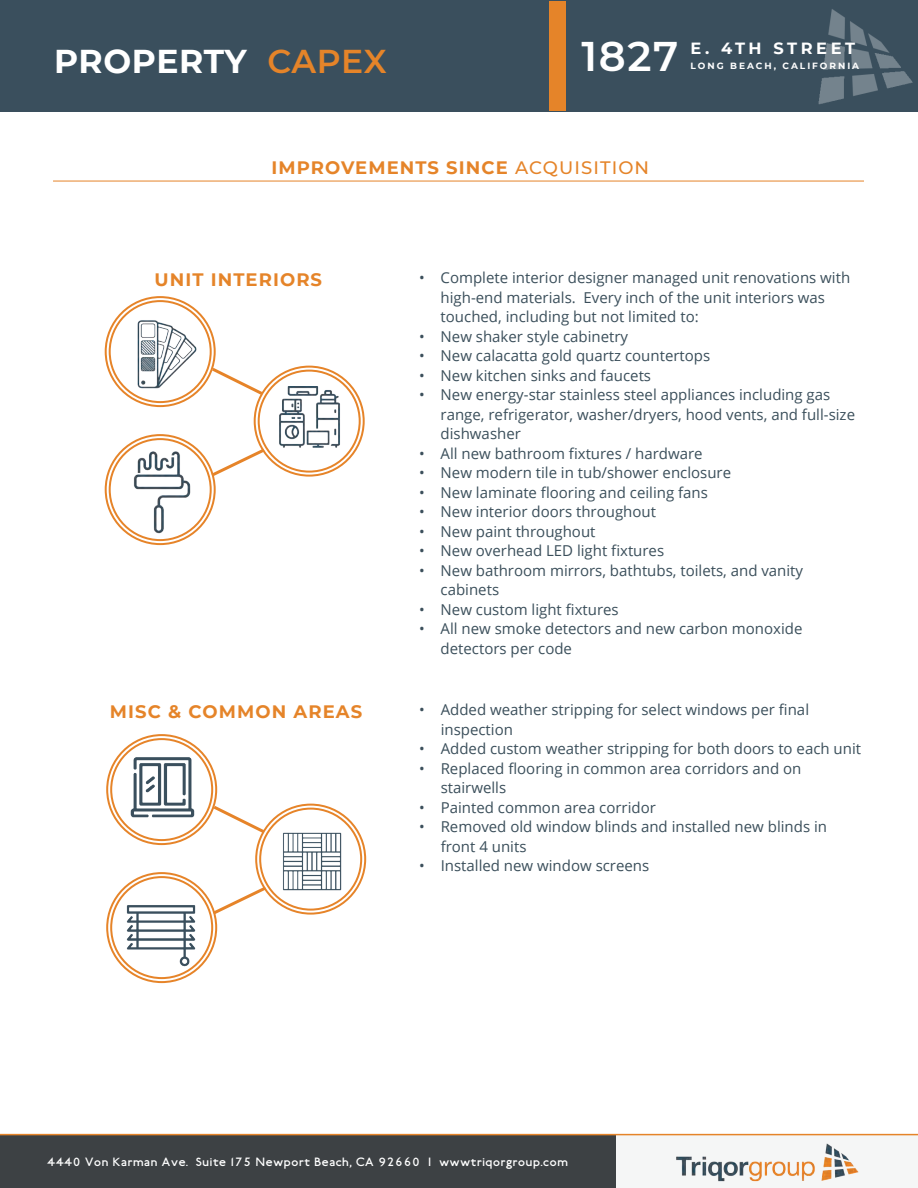
<style>
.page{position:relative;width:918px;height:1188px;background:#fff}
.page>*{position:absolute;margin:0;border:0;box-sizing:border-box;transform-origin:0 0}
.t1{font:600 41.4px "Montserrat";color:#fff}
.t2{font:700 33px "Montserrat";letter-spacing:.01em;color:#fff}
.t3{font:700 18px "Montserrat";letter-spacing:.06em;color:#e58429}
.t4{font:700 16.2px "Montserrat";letter-spacing:.22em;color:#fff}
.t5{font:15px/19.5px "Open Sans";color:#3b4f5b}
.t6{font:12px "Railway";letter-spacing:.06em;color:#fff;scale:1.04 1}
.t7{font:700 9px "Montserrat";letter-spacing:.22em;color:#fff}
.s1{font-weight:600;color:#e58429}
.s2{font-weight:500}
</style>
<div class="page">
<div style="left:0;top:0;width:918px;height:111px;background:#3a4f5d"></div>
<img style="left:810px;top:9px;width:108px;height:103px">
<div style="left:615px;top:1134px;width:303px;height:54px;background:#f5f6f6"></div>
<div style="left:0;top:1134px;width:616px;height:54px;background:#3d4144"></div>
<img style="left:668px;top:1133px;width:200px;height:49px">
<hr style="left:0;top:1134px;width:918px;height:1px;background:#e58429">
<div style="left:549px;top:2px;width:17px;height:109px;background:#e58429"></div>
<div style="left:106px;top:734px;width:111px;height:111px;border:2px solid #e68429;border-radius:50%"></div>
<div style="left:110px;top:738px;width:103px;height:103px;border:2px solid #e68429;border-radius:50%"></div>
<div style="left:106px;top:872px;width:111px;height:111px;border:2px solid #e68429;border-radius:50%"></div>
<div style="left:110px;top:876px;width:103px;height:103px;border:2px solid #e68429;border-radius:50%"></div>
<div style="left:255px;top:804px;width:111px;height:111px;border:2px solid #e68429;border-radius:50%"></div>
<div style="left:259px;top:808px;width:103px;height:103px;border:2px solid #e68429;border-radius:50%"></div>
<div style="left:105px;top:434px;width:111px;height:111px;border:2px solid #e68429;border-radius:50%"></div>
<div style="left:109px;top:438px;width:103px;height:103px;border:2px solid #e68429;border-radius:50%"></div>
<div style="left:254px;top:366px;width:111px;height:111px;border:2px solid #e68429;border-radius:50%"></div>
<div style="left:258px;top:370px;width:103px;height:103px;border:2px solid #e68429;border-radius:50%"></div>
<div style="left:105px;top:296px;width:111px;height:111px;border:2px solid #e68429;border-radius:50%"></div>
<div style="left:109px;top:300px;width:103px;height:103px;border:2px solid #e68429;border-radius:50%"></div>
<img style="left:118px;top:316px;width:88px;height:73px">
<img style="left:274px;top:386px;width:66px;height:61px">
<img style="left:118px;top:450px;width:88px;height:84px">
<svg style="left:209px;top:365px;width:57px;height:33px"></svg>
<svg style="left:208px;top:446px;width:60px;height:33px"></svg>
<img style="left:118px;top:750px;width:87px;height:69px">
<img style="left:283px;top:832px;width:65px;height:60px">
<img style="left:117px;top:899px;width:87px;height:69px">
<svg style="left:210px;top:803px;width:58px;height:33px"></svg>
<svg style="left:210px;top:884px;width:59px;height:33px"></svg>
<hr style="left:53px;top:181px;width:811px;height:1px;background:#e58429">
<h2 class="t2" style="left:54px;top:37px;width:334px">PROPERTY <span class="s1">CAPEX</span></h2>
<h1 class="t1" style="left:581px;top:27px;width:98px">1827</h1>
<p class="t4" style="left:691px;top:37px;width:166px">E. 4TH STREET</p>
<p class="t7" style="left:691px;top:60px;width:170px">LONG BEACH, CALIFORNIA</p>
<p class="t3" style="left:272px;top:155px;width:379px">IMPROVEMENTS SINCE <span class="s2">ACQUISITION</span></p>
<p class="t3" style="left:155px;top:267px;width:169px">UNIT INTERIORS</p>
<p class="t3" style="left:110px;top:699px;width:254px">MISC &amp; COMMON AREAS</p>
<p class="t5" style="left:441px;top:268px;width:411px;text-indent:-22px">• Complete interior designer managed unit renovations with high-end materials. Every inch of the unit interiors was touched, including but not limited to:</p>
<p class="t5" style="left:419px;top:326px;width:211px">• New shaker style cabinetry</p>
<p class="t5" style="left:419px;top:346px;width:293px">• New calacatta gold quartz countertops</p>
<p class="t5" style="left:419px;top:365px;width:234px">• New kitchen sinks and faucets</p>
<p class="t5" style="left:441px;top:385px;width:416px;text-indent:-22px">• New energy-star stainless steel appliances including gas range, refrigerator, washer/dryers, hood vents, and full-size dishwasher</p>
<p class="t5" style="left:419px;top:443px;width:285px">• All new bathroom fixtures / hardware</p>
<p class="t5" style="left:419px;top:463px;width:314px">• New modern tile in tub/shower enclosure</p>
<p class="t5" style="left:419px;top:482px;width:290px">• New laminate flooring and ceiling fans</p>
<p class="t5" style="left:419px;top:502px;width:238px">• New interior doors throughout</p>
<p class="t5" style="left:419px;top:521px;width:178px">• New paint throughout</p>
<p class="t5" style="left:419px;top:541px;width:247px">• New overhead LED light fixtures</p>
<p class="t5" style="left:441px;top:560px;width:364px;text-indent:-22px">• New bathroom mirrors, bathtubs, toilets, and vanity cabinets</p>
<p class="t5" style="left:419px;top:599px;width:201px">• New custom light fixtures</p>
<p class="t5" style="left:441px;top:619px;width:363px;text-indent:-22px">• All new smoke detectors and new carbon monoxide detectors per code</p>
<p class="t5" style="left:441px;top:700px;width:370px;text-indent:-22px">• Added weather stripping for select windows per final inspection</p>
<p class="t5" style="left:419px;top:739px;width:444px">• Added custom weather stripping for both doors to each unit</p>
<p class="t5" style="left:441px;top:758px;width:362px;text-indent:-22px">• Replaced flooring in common area corridors and on stairwells</p>
<p class="t5" style="left:419px;top:797px;width:238px">• Painted common area corridor</p>
<p class="t5" style="left:441px;top:817px;width:388px;text-indent:-22px">• Removed old window blinds and installed new blinds in front 4 units</p>
<p class="t5" style="left:419px;top:856px;width:232px">• Installed new window screens</p>
<p class="t6" style="left:47px;top:1155px;width:502px">4440 Von Karman Ave. Suite 175 Newport Beach, CA 92660 I wwwtriqorgroup.com</p>
</div>
